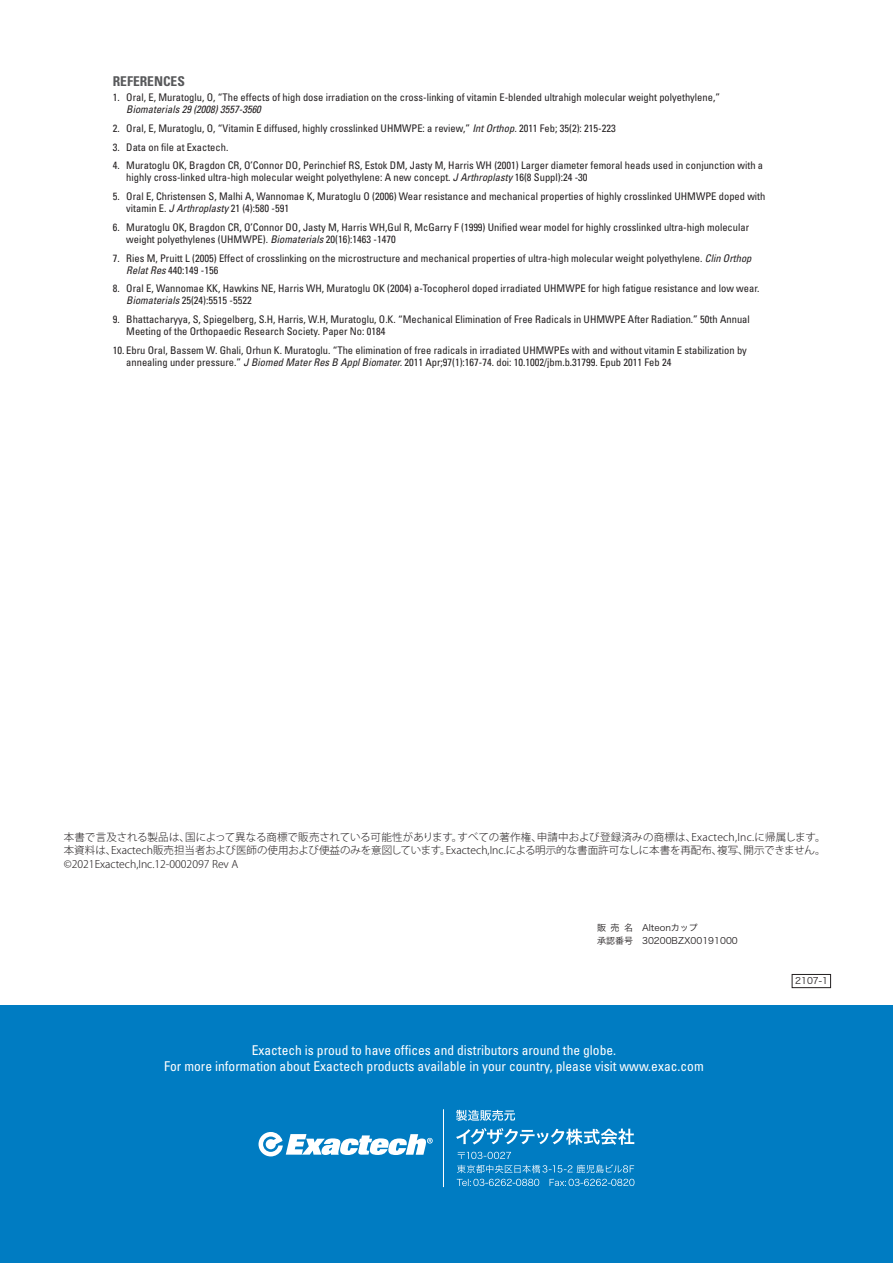
<style>
.page{position:relative;width:893px;height:1263px;background:#fff}
.page>*{position:absolute;margin:0;border:0;box-sizing:border-box;transform-origin:0 0}
.t1{font:condensed 13.5px/16.2px "Univers LT Std";color:#fff;text-align:center}
.t2{font:700 condensed 13.5px "Univers LT Std";color:#57585a}
.t3{font:condensed 10.5px/12px "Univers LT Std";color:#231f20}
.t4{font:300 10.5px/13.5px "Koz Go Pro";color:#231f20;text-align:justify}
.t5{font:italic condensed 10.5px "Univers LT Std";color:#231f20}
.t6{font:9px/12.8px "Hira Kaku Std N W3";color:#231f20}
.s1{font-style:italic}
</style>
<div class="page">
<div style="left:0;top:1005px;width:893px;height:258px;background:#007cc2"></div>
<hr style="left:443px;top:1109px;width:1px;height:78px;background:#fff">
<svg style="left:259px;top:1132px;width:174px;height:24px"></svg>
<svg style="left:456px;top:1128px;width:178px;height:17px"></svg>
<svg style="left:456px;top:1110px;width:59px;height:11px"></svg>
<svg style="left:457px;top:1152px;width:177px;height:21px"></svg>
<svg style="left:457px;top:1179px;width:82px;height:7px"></svg>
<svg style="left:549px;top:1179px;width:85px;height:7px"></svg>
<div style="left:792px;top:974px;width:39px;height:14px;border:1px solid #231f20"></div>
<p class="t2" style="left:113px;top:73px;width:74px">REFERENCES</p>
<p class="t3" style="left:113px;top:91px;width:609px">1. Oral, E, Muratoglu, O, “The effects of high dose irradiation on the cross-linking of vitamin E-blended ultrahigh molecular weight polyethylene,”</p>
<p class="t5" style="left:126px;top:103px;width:136px">Biomaterials 29 (2008) 3557-3560</p>
<p class="t3" style="left:113px;top:122px;width:504px">2. Oral, E, Muratoglu, O, “Vitamin E diffused, highly crosslinked UHMWPE: a review,” <span class="s1">Int Orthop.</span> 2011 Feb; 35(2): 215-223</p>
<p class="t3" style="left:113px;top:141px;width:117px">3. Data on file at Exactech.</p>
<p class="t3" style="left:126px;top:159px;width:638px;text-indent:-14px">4. Muratoglu OK, Bragdon CR, O’Connor DO, Perinchief RS, Estok DM, Jasty M, Harris WH (2001) Larger diameter femoral heads used in conjunction with a highly cross-linked ultra-high molecular weight polyethylene: A new concept. <span class="s1">J Arthroplasty</span> 16(8 Suppl):24 -30</p>
<p class="t3" style="left:126px;top:190px;width:641px;text-indent:-14px">5. Oral E, Christensen S, Malhi A, Wannomae K, Muratoglu O (2006) Wear resistance and mechanical properties of highly crosslinked UHMWPE doped with vitamin E. <span class="s1">J Arthroplasty</span> 21 (4):580 -591</p>
<p class="t3" style="left:126px;top:221px;width:624px;text-indent:-14px">6. Muratoglu OK, Bragdon CR, O’Connor DO, Jasty M, Harris WH,Gul R, McGarry F (1999) Unified wear model for highly crosslinked ultra-high molecular weight polyethylenes (UHMWPE). <span class="s1">Biomaterials</span> 20(16):1463 -1470</p>
<p class="t3" style="left:126px;top:252px;width:627px;text-indent:-14px">7. Ries M, Pruitt L (2005) Effect of crosslinking on the microstructure and mechanical properties of ultra-high molecular weight polyethylene. <span class="s1">Clin Orthop<br>Relat Res</span> 440:149 -156</p>
<p class="t3" style="left:126px;top:282px;width:635px;text-indent:-14px">8. Oral E, Wannomae KK, Hawkins NE, Harris WH, Muratoglu OK (2004) a-Tocopherol doped irradiated UHMWPE for high fatigue resistance and low wear.<br><span class="s1">Biomaterials</span> 25(24):5515 -5522</p>
<p class="t3" style="left:126px;top:313px;width:625px;text-indent:-14px">9. Bhattacharyya, S, Spiegelberg, S.H, Harris, W.H, Muratoglu, O.K. “Mechanical Elimination of Free Radicals in UHMWPE After Radiation.” 50th Annual<br>Meeting of the Orthopaedic Research Society. Paper No: 0184</p>
<p class="t3" style="left:126px;top:344px;width:622px;text-indent:-14px">10. Ebru Oral, Bassem W. Ghali, Orhun K. Muratoglu. “The elimination of free radicals in irradiated UHMWPEs with and without vitamin E stabilization by annealing under pressure.” <span class="s1">J Biomed Mater Res B Appl Biomater.</span> 2011 Apr;97(1):167-74. doi: 10.1002/jbm.b.31799. Epub 2011 Feb 24</p>
<p class="t4" style="left:64px;top:830px;width:763px">本書で言及される製品は、国によって異なる商標で販売されている可能性があります。すべての著作権、申請中および登録済みの商標は、Exactech,Inc.に帰属します。本資料は、Exactech販売担当者および医師の使用および便益のみを意図しています。Exactech,Inc.による明示的な書面許可なしに本書を再配布、複写、開示できません。©2021Exactech,Inc.12-0002097 Rev A</p>
<p class="t6" style="left:597px;top:921px;width:142px">販売名　Alteonカップ<br>承認番号　30200BZX00191000</p>
<p class="t1" style="left:164px;top:1042px;width:541px">Exactech is proud to have offices and distributors around the globe.<br>For more information about Exactech products available in your country, please visit www.exac.com</p>
<p class="t6" style="left:795px;top:974px;width:34px">2107-1</p>
</div>
